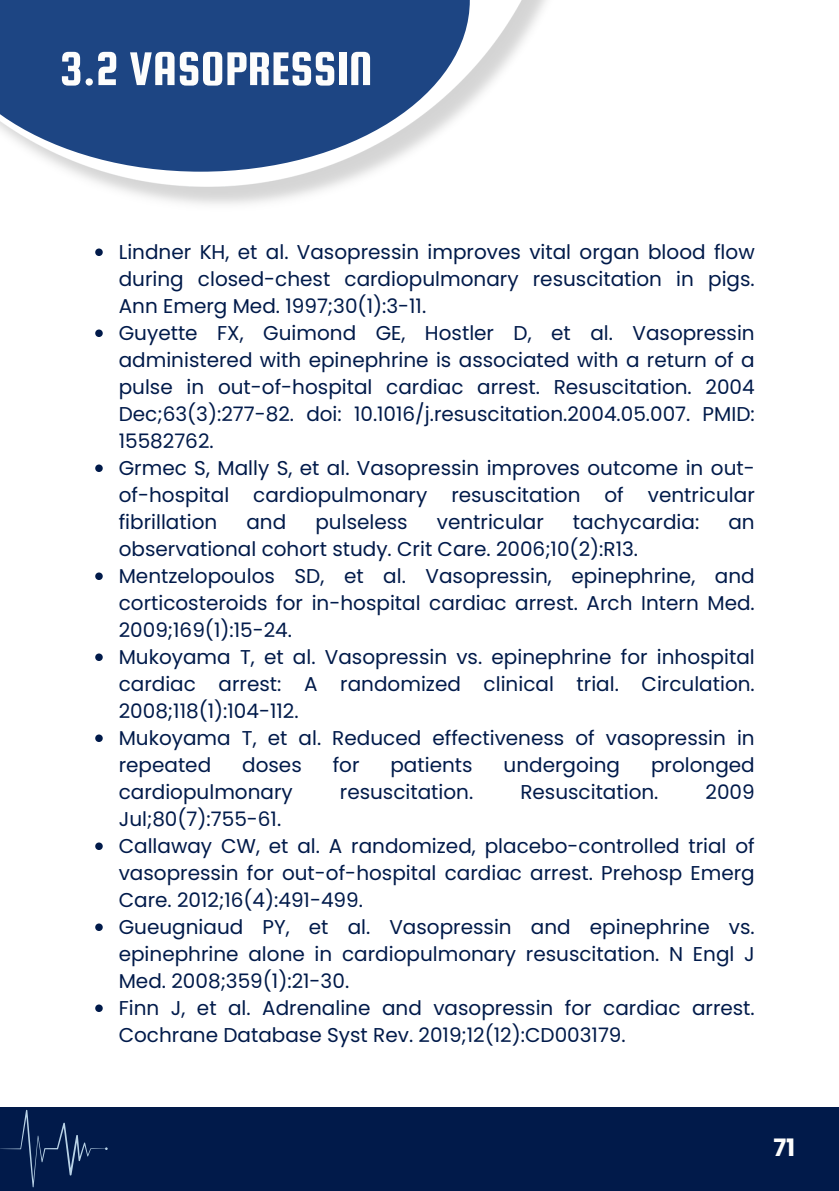
<style>
.page{position:relative;width:839px;height:1191px;background:#fff}
.page>*{position:absolute;margin:0;border:0;box-sizing:border-box;transform-origin:0 0}
.t1{font:50.6px "Squada One";color:#fdfdfc}
.t2{font:700 24px "Poppins";color:#fdfdfc}
.t3{font:20px/27px "Poppins";color:#011a4a;text-align:justify}
</style>
<div class="page">
<div style="left:0;top:1107px;width:838px;height:84px;background:#011a4a"></div>
<svg style="left:0;top:1110px;width:108px;height:77px"></svg>
<svg style="left:95px;top:249px;width:8px;height:7px"></svg>
<svg style="left:95px;top:330px;width:8px;height:7px"></svg>
<svg style="left:95px;top:465px;width:8px;height:7px"></svg>
<svg style="left:95px;top:573px;width:8px;height:7px"></svg>
<svg style="left:95px;top:654px;width:8px;height:7px"></svg>
<svg style="left:95px;top:735px;width:8px;height:7px"></svg>
<svg style="left:95px;top:843px;width:8px;height:7px"></svg>
<svg style="left:95px;top:924px;width:8px;height:7px"></svg>
<svg style="left:95px;top:1005px;width:8px;height:7px"></svg>
<img style="left:72px;top:0;width:474px;height:204px">
<svg style="left:0;top:0;width:470px;height:172px;background:#406195"></svg>
<p class="t1" style="left:60px;top:42px;width:314px">3.2 VASOPRESSIN</p>
<p class="t3" style="left:119px;top:239px;width:637px">Lindner KH, et al. Vasopressin improves vital organ blood flow during closed-chest cardiopulmonary resuscitation in pigs.<br>Ann Emerg Med. 1997;30(1):3-11.</p>
<p class="t3" style="left:119px;top:320px;width:637px">Guyette FX, Guimond GE, Hostler D, et al. Vasopressin administered with epinephrine is associated with a return of a pulse in out-of-hospital cardiac arrest. Resuscitation. 2004<br>Dec;63(3):277-82. doi: 10.1016/j.resuscitation.2004.05.007. PMID:<br>15582762.</p>
<p class="t3" style="left:119px;top:455px;width:637px">Grmec S, Mally S, et al. Vasopressin improves outcome in out&shy;of-hospital cardiopulmonary resuscitation of ventricular fibrillation</p>
<p class="t3" style="left:246px;top:509px;width:41px">and</p>
<p class="t3" style="left:315px;top:509px;width:94px">pulseless</p>
<p class="t3" style="left:437px;top:509px;width:108px">ventricular</p>
<p class="t3" style="left:573px;top:509px;width:128px">tachycardia:</p>
<p class="t3" style="left:728px;top:509px;width:28px">an</p>
<p class="t3" style="left:119px;top:536px;width:521px">observational cohort study. Crit Care. 2006;10(2):R13.</p>
<p class="t3" style="left:119px;top:563px;width:637px">Mentzelopoulos SD, et al. Vasopressin, epinephrine, and corticosteroids for in-hospital cardiac arrest. Arch Intern Med.<br>2009;169(1):15-24.</p>
<p class="t3" style="left:119px;top:644px;width:637px">Mukoyama T, et al. Vasopressin vs. epinephrine for inhospital cardiac arrest: A randomized clinical trial. Circulation.<br>2008;118(1):104-112.</p>
<p class="t3" style="left:119px;top:725px;width:637px">Mukoyama T, et al. Reduced effectiveness of vasopressin in repeated</p>
<p class="t3" style="left:242px;top:752px;width:61px">doses</p>
<p class="t3" style="left:333px;top:752px;width:28px">for</p>
<p class="t3" style="left:390px;top:752px;width:84px">patients</p>
<p class="t3" style="left:503px;top:752px;width:118px">undergoing</p>
<p class="t3" style="left:651px;top:752px;width:105px">prolonged</p>
<p class="t3" style="left:119px;top:779px;width:175px">cardiopulmonary</p>
<p class="t3" style="left:340px;top:779px;width:135px">resuscitation.</p>
<p class="t3" style="left:520px;top:779px;width:140px">Resuscitation.</p>
<p class="t3" style="left:705px;top:779px;width:51px">2009</p>
<p class="t3" style="left:119px;top:806px;width:164px">Jul;80(7):755-61.</p>
<p class="t3" style="left:119px;top:833px;width:637px">Callaway CW, et al. A randomized, placebo-controlled trial of vasopressin for out-of-hospital cardiac arrest. Prehosp Emerg Care. 2012;16(4):491-499.</p>
<p class="t3" style="left:119px;top:914px;width:637px">Gueugniaud PY, et al. Vasopressin and epinephrine vs. epinephrine alone in cardiopulmonary resuscitation. N Engl J Med. 2008;359(1):21-30.</p>
<p class="t3" style="left:119px;top:995px;width:637px">Finn J, et al. Adrenaline and vasopressin for cardiac arrest.<br>Cochrane Database Syst Rev. 2019;12(12):CD003179.</p>
<p class="t2" style="left:773px;top:1131px;width:23px">71</p>
</div>
